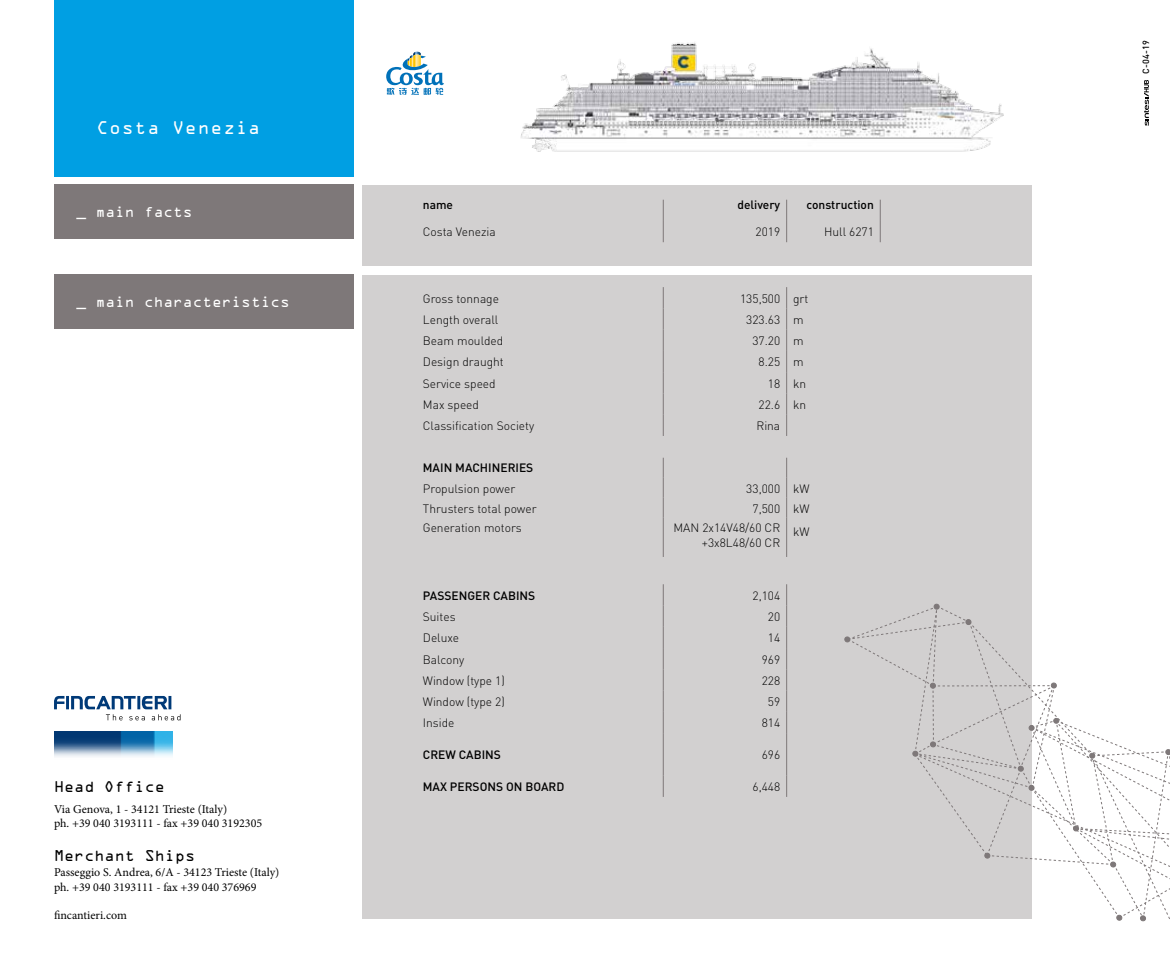
<style>
.page{position:relative;width:1170px;height:957px;background:#fff}
.page>*{position:absolute;margin:0;border:0;box-sizing:border-box;transform-origin:0 0}
.t1{font:16.5px "OCRA Std";letter-spacing:.05em;color:#fff}
.t2{font:14.1px "OCRA Std";color:#000}
.t3{font:13.5px "OCRA Std";color:#fff}
.t4{font:300 12px/15px "DIN";color:#000;text-align:right}
.t5{font:12px/14.2px "Minion Pro";color:#000}
.t6{font:500 12px "DIN";color:#000}
.t7{font:500 9px "DIN";color:#000}
</style>
<div class="page">
<div style="left:362px;top:275px;width:669px;height:643px;background:#d2d0d0"></div>
<div style="left:54px;top:185px;width:300px;height:54px;background:#7e7879"></div>
<svg style="left:54px;top:696px;width:126px;height:24px"></svg>
<img style="left:54px;top:731px;width:118px;height:26px">
<svg style="left:844px;top:603px;width:325px;height:319px"></svg>
<svg style="left:1144px;top:80px;width:4px;height:46px"></svg>
<div style="left:54px;top:0;width:300px;height:176px;background:#009fe3"></div>
<div style="left:54px;top:275px;width:300px;height:54px;background:#7e7879"></div>
<svg style="left:663px;top:287px;width:1px;height:149px"></svg>
<svg style="left:786px;top:287px;width:1px;height:149px"></svg>
<svg style="left:663px;top:584px;width:1px;height:149px"></svg>
<hr style="left:663px;top:733px;width:1px;height:42px;background:#7e7879">
<svg style="left:663px;top:775px;width:1px;height:22px"></svg>
<svg style="left:786px;top:584px;width:1px;height:149px"></svg>
<hr style="left:786px;top:733px;width:1px;height:42px;background:#7e7879">
<svg style="left:786px;top:775px;width:1px;height:22px"></svg>
<svg style="left:663px;top:458px;width:1px;height:60px"></svg>
<hr style="left:663px;top:518px;width:1px;height:39px;background:#7e7879">
<svg style="left:786px;top:458px;width:1px;height:60px"></svg>
<hr style="left:786px;top:518px;width:1px;height:39px;background:#7e7879">
<img style="left:521px;top:42px;width:483px;height:110px">
<div style="left:362px;top:185px;width:669px;height:81px;background:#d2d0d0"></div>
<svg style="left:786px;top:200px;width:1px;height:42px"></svg>
<svg style="left:879px;top:200px;width:1px;height:42px"></svg>
<svg style="left:663px;top:200px;width:1px;height:42px"></svg>
<svg style="left:386px;top:52px;width:58px;height:43px"></svg>
<h1 class="t1" style="left:97px;top:120px;width:165px">Costa Venezia</h1>
<p class="t3" style="left:77px;top:206px;width:118px">_ main facts</p>
<p class="t6" style="left:423px;top:197px;width:32px">name</p>
<p class="t6" style="left:737px;top:197px;width:44px">delivery</p>
<p class="t6" style="left:806px;top:197px;width:69px">construction</p>
<p class="t4" style="left:423px;top:224px;width:74px">Costa Venezia</p>
<p class="t4" style="left:755px;top:224px;width:26px">2019</p>
<p class="t4" style="left:824px;top:224px;width:51px">Hull 6271</p>
<p class="t3" style="left:77px;top:296px;width:215px">_ main characteristics</p>
<p class="t4" style="left:423px;top:290px;width:78px">Gross tonnage</p>
<p class="t4" style="left:740px;top:290px;width:70px">135,500 grt</p>
<p class="t4" style="left:423px;top:312px;width:77px">Length overall</p>
<p class="t4" style="left:746px;top:312px;width:59px">323.63 m</p>
<p class="t4" style="left:423px;top:333px;width:82px">Beam moulded</p>
<p class="t4" style="left:752px;top:333px;width:53px">37.20 m</p>
<p class="t4" style="left:423px;top:354px;width:82px">Design draught</p>
<p class="t4" style="left:758px;top:354px;width:46px">8.25 m</p>
<p class="t4" style="left:423px;top:375px;width:74px">Service speed</p>
<p class="t4" style="left:767px;top:375px;width:40px">18 kn</p>
<p class="t4" style="left:423px;top:397px;width:58px">Max speed</p>
<p class="t4" style="left:758px;top:397px;width:49px">22.6 kn</p>
<p class="t4" style="left:423px;top:418px;width:113px">Classification Society</p>
<p class="t4" style="left:756px;top:418px;width:25px">Rina</p>
<p class="t2" style="left:54px;top:780px;width:112px">Head Office</p>
<p class="t5" style="left:54px;top:801px;width:210px">Via Genova, 1 - 34121 Trieste (Italy)<br>ph. +39 040 3193111 - fax +39 040 3192305</p>
<p class="t2" style="left:54px;top:849px;width:143px">Merchant Ships</p>
<p class="t5" style="left:54px;top:864px;width:227px;line-height:15px">Passeggio S. Andrea, 6/A - 34123 Trieste (Italy) ph. +39 040 3193111 - fax +39 040 376969</p>
<p class="t5" style="left:54px;top:908px;width:74px">fincantieri.com</p>
<p class="t6" style="left:423px;top:460px;width:112px">MAIN MACHINERIES</p>
<p class="t4" style="left:423px;top:480px;width:94px">Propulsion power</p>
<p class="t4" style="left:746px;top:480px;width:65px">33,000 kW</p>
<p class="t4" style="left:423px;top:500px;width:115px">Thrusters total power</p>
<p class="t4" style="left:752px;top:500px;width:58px">7,500 kW</p>
<p class="t4" style="left:423px;top:519px;width:100px">Generation motors</p>
<p class="t4" style="left:673px;top:519px;width:108px">MAN 2x14V48/60 CR +3x8L48/60 CR</p>
<p class="t4" style="left:793px;top:524px;width:18px">kW</p>
<p class="t6" style="left:423px;top:587px;width:114px">PASSENGER CABINS</p>
<p class="t4" style="left:752px;top:587px;width:29px">2,104</p>
<p class="t4" style="left:423px;top:609px;width:34px">Suites</p>
<p class="t4" style="left:767px;top:609px;width:14px">20</p>
<p class="t4" style="left:423px;top:630px;width:38px">Deluxe</p>
<p class="t4" style="left:767px;top:630px;width:14px">14</p>
<p class="t4" style="left:423px;top:651px;width:43px">Balcony</p>
<p class="t4" style="left:761px;top:651px;width:20px">969</p>
<p class="t4" style="left:423px;top:672px;width:83px">Window (type 1)</p>
<p class="t4" style="left:761px;top:672px;width:20px">228</p>
<p class="t4" style="left:423px;top:694px;width:83px">Window (type 2)</p>
<p class="t4" style="left:767px;top:694px;width:14px">59</p>
<p class="t4" style="left:423px;top:715px;width:33px">Inside</p>
<p class="t4" style="left:761px;top:715px;width:20px">814</p>
<p class="t6" style="left:423px;top:747px;width:80px">CREW CABINS</p>
<p class="t4" style="left:761px;top:747px;width:20px">696</p>
<p class="t6" style="left:423px;top:779px;width:143px">MAX PERSONS ON BOARD</p>
<p class="t4" style="left:752px;top:779px;width:29px">6,448</p>
<p class="t7" style="left:1139px;top:74px;width:36px;rotate:-90deg">C-04-19</p>
</div>
